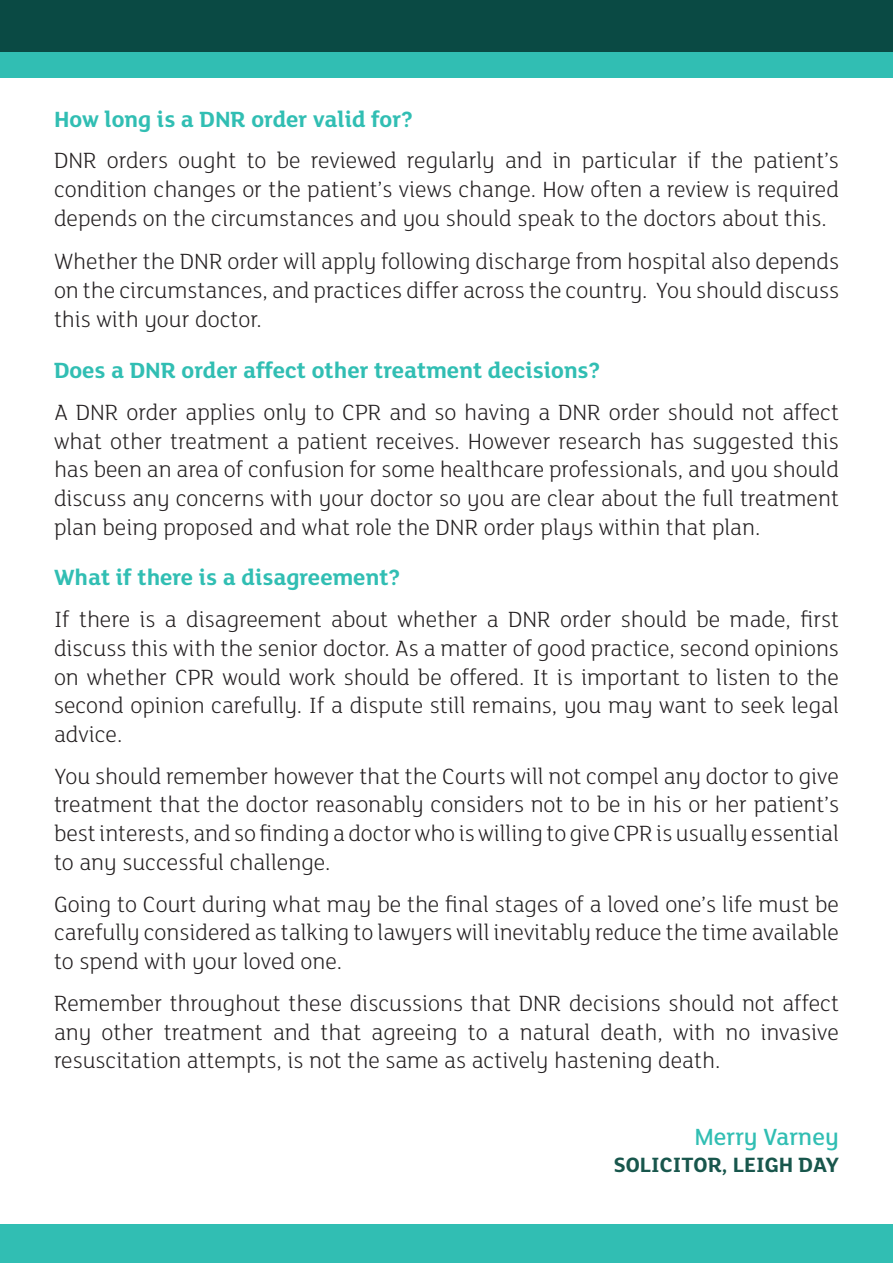
<style>
.page{position:relative;width:893px;height:1263px;background:#fff}
.page>*{position:absolute;margin:0;border:0;box-sizing:border-box;transform-origin:0 0}
.t1{font:500 25.5px "FS Lola";color:#31beb3}
.t2{font:300 24px/28.8px "FS Lola";color:#231f20;text-align:justify}
.t3{font:700 24px "FS Lola";color:#31beb3}
.t4{font:700 22.5px "FS Lola";color:#18564c}
</style>
<div class="page">
<div style="left:0;top:0;width:893px;height:53px;background:#0a4a44"></div>
<div style="left:0;top:52px;width:893px;height:25px;background:#31beb3"></div>
<div style="left:0;top:1225px;width:893px;height:38px;background:#31beb3"></div>
<p class="t3" style="left:54px;top:102px;width:361px">How long is a DNR order valid for?</p>
<p class="t2" style="left:54px;top:145px;width:786px">DNR orders ought to be reviewed regularly and in particular if the patient’s condition changes or the patient’s views change. How often a review is required depends on the circumstances and you should speak to the doctors about this.</p>
<p class="t2" style="left:54px;top:246px;width:786px">Whether the DNR order will apply following discharge from hospital also depends on the circumstances, and practices differ across the country. You should discuss this with your doctor.</p>
<p class="t3" style="left:54px;top:354px;width:548px">Does a DNR order affect other treatment decisions?</p>
<p class="t2" style="left:54px;top:397px;width:786px">A DNR order applies only to CPR and so having a DNR order should not affect what other treatment a patient receives. However research has suggested this has been an area of confusion for some healthcare professionals, and you should discuss any concerns with your doctor so you are clear about the full treatment plan being proposed and what role the DNR order plays within that plan.</p>
<p class="t3" style="left:54px;top:561px;width:348px">What if there is a disagreement?</p>
<p class="t2" style="left:54px;top:604px;width:786px">If there is a disagreement about whether a DNR order should be made, first discuss this with the senior doctor. As a matter of good practice, second opinions on whether CPR would work should be offered. It is important to listen to the second opinion carefully. If a dispute still remains, you may want to seek legal advice.</p>
<p class="t2" style="left:54px;top:761px;width:787px">You should remember however that the Courts will not compel any doctor to give treatment that the doctor reasonably considers not to be in his or her patient’s best interests, and so finding a doctor who is willing to give CPR is usually essential to any successful challenge.</p>
<p class="t2" style="left:54px;top:888px;width:787px">Going to Court during what may be the final stages of a loved one’s life must be carefully considered as talking to lawyers will inevitably reduce the time available to spend with your loved one.</p>
<p class="t2" style="left:54px;top:988px;width:786px">Remember throughout these discussions that DNR decisions should not affect any other treatment and that agreeing to a natural death, with no invasive resuscitation attempts, is not the same as actively hastening death.</p>
<p class="t1" style="left:694px;top:1120px;width:146px">Merry Varney</p>
<p class="t4" style="left:613px;top:1149px;width:227px">SOLICITOR, LEIGH DAY</p>
</div>
